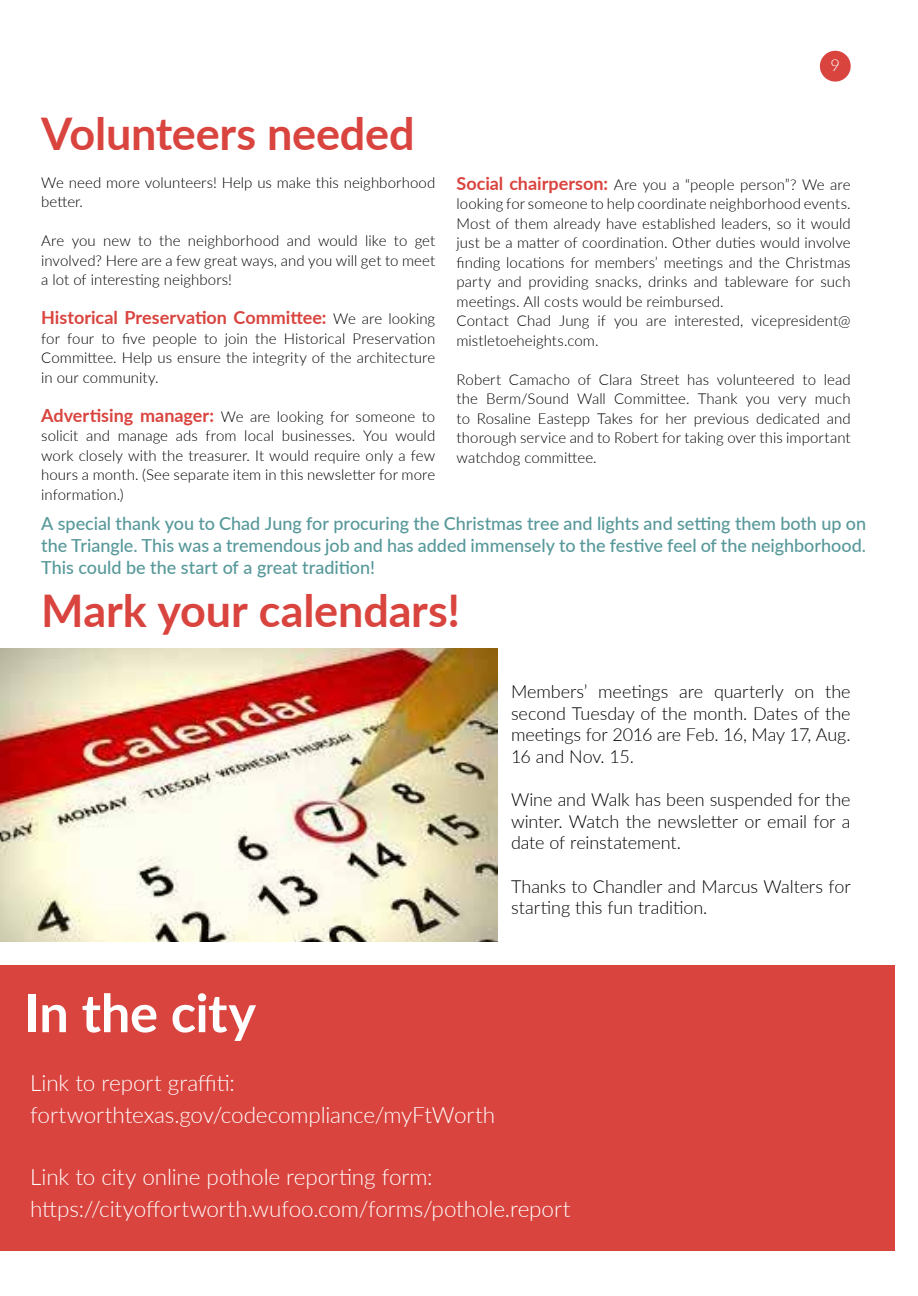
<style>
.page{position:relative;width:918px;height:1296px;background:#fff}
.page>*{position:absolute;margin:0;border:0;box-sizing:border-box;transform-origin:0 0}
.t1{font:700 52.5px "Lato";letter-spacing:-.01em;color:#fff}
.t2{font:700 45px "Lato";letter-spacing:-.005em;color:#d9443f}
.t3{font:300 22.5px/31.2px "Lato";letter-spacing:-.005em;color:#fff}
.t4{font:300 18px/21.6px "Lato";letter-spacing:-.005em;color:#000;text-align:justify}
.t5{font:500 18px/21.6px "Lato";color:#57989a;text-align:justify}
.t6{font:700 18px "Lato";color:#d9443f}
.t7{font:300 16.5px "Lato";color:#fff}
.t8{font:300 15px/19.5px "Lato";letter-spacing:.005em;color:#000;text-align:justify}
.s1{font-weight:300;font-size:15px;color:#000}
.s2{font-weight:700;font-size:18px;color:#d9443f}
</style>
<div class="page">
<div style="left:820px;top:51px;width:31px;height:31px;background:#d9443f;border-radius:50%"></div>
<img style="left:0;top:648px;width:498px;height:293px">
<div style="left:0;top:965px;width:894px;height:285px;background:#d9443f"></div>
<h2 class="t2" style="left:41px;top:101px;width:375px">Volunteers needed</h2>
<p class="t8" style="left:41px;top:172px;width:396px">We need more volunteers! Help us make this neighborhood better.</p>
<p class="t8" style="left:41px;top:230px;width:396px">Are you new to the neighborhood and would like to get involved? Here are a few great ways, and you will get to meet a lot of interesting neighbors!</p>
<p class="t6" style="left:41px;top:304px;width:396px">Historical Preservation Committee: <span class="s1">We are looking</span></p>
<p class="t8" style="left:41px;top:328px;width:396px">for four to five people to join the Historical Preservation Committee. Help us ensure the integrity of the architecture in our community.</p>
<p class="t8" style="left:41px;top:406px;width:396px"><span class="s2">Advertising manager:</span> We are looking for someone to solicit and manage ads from local businesses. You would work closely with the treasurer. It would require only a few hours a month. (See separate item in this newsletter for more information.)</p>
<p class="t7" style="left:831px;top:54px;width:11px">9</p>
<p class="t8" style="left:457px;top:174px;width:396px;text-align:left"><span class="s2">Social chairperson:</span> Are you a “people person”? We are looking for someone to help coordinate neighborhood events.<br>Most of them already have established leaders, so it would just be a matter of coordination. Other duties would involve finding locations for members’ meetings and the Christmas party and providing snacks, drinks and tableware for such meetings. All costs would be reimbursed.<br>Contact Chad Jung if you are interested, vicepresident@ mistletoeheights.com.</p>
<p class="t8" style="left:457px;top:369px;width:396px">Robert Camacho of Clara Street has volunteered to lead the Berm/Sound Wall Committee. Thank you very much to Rosaline Eastepp Takes for her previous dedicated and thorough service and to Robert for taking over this important watchdog committee.</p>
<p class="t5" style="left:41px;top:512px;width:826px">A special thank you to Chad Jung for procuring the Christmas tree and lights and setting them both up on the Triangle. This was a tremendous job and has added immensely to the festive feel of the neighborhood.<br>This could be the start of a great tradition!</p>
<h2 class="t2" style="left:41px;top:577px;width:420px">Mark your calendars!</h2>
<p class="t4" style="left:511px;top:680px;width:341px">Members’ meetings are quarterly on the second Tuesday of the month. Dates of the meetings for 2016 are Feb. 16, May 17, Aug.<br>16 and Nov. 15.</p>
<p class="t4" style="left:511px;top:788px;width:341px">Wine and Walk has been suspended for the winter. Watch the newsletter or email for a date of reinstatement.</p>
<p class="t4" style="left:511px;top:875px;width:341px">Thanks to Chandler and Marcus Walters for starting this fun tradition.</p>
<h1 class="t1" style="left:24px;top:974px;width:233px">In the city</h1>
<h3 class="t3" style="left:30px;top:1067px;width:467px">Link to report graffiti: fortworthtexas.gov/codecompliance/myFtWorth</h3>
<h3 class="t3" style="left:30px;top:1161px;width:542px">Link to city online pothole reporting form: https://cityoffortworth.wufoo.com/forms/pothole.report</h3>
</div>
